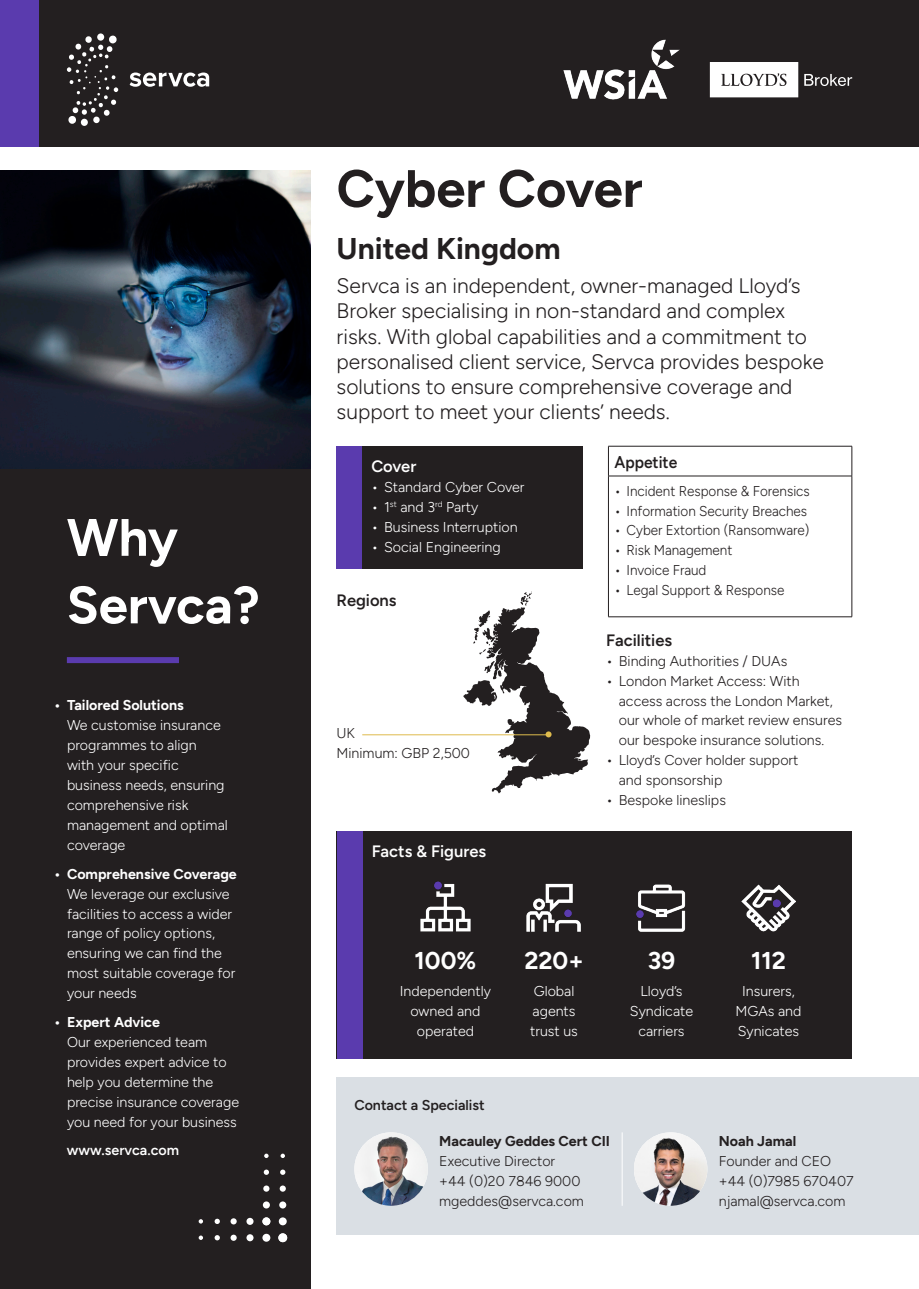
<style>
.page{position:relative;width:919px;height:1289px;background:#fff}
.page>*{position:absolute;margin:0;border:0;box-sizing:border-box;transform-origin:0 0}
.t1{font:700 52.5px "Figtree";color:#231f20}
.t2{font:700 52.5px/67.5px "Figtree";color:#fff}
.t3{font:700 30px "Figtree";color:#231f20}
.t4{font:700 24.3px "Figtree";color:#fff}
.t5{font:300 21px/25.2px "Figtree";color:#231f20}
.t6{font:600 16.5px "Figtree";color:#fff}
.t7{font:600 16.5px "Figtree";color:#231f20}
.t8{font:600 16.5px "Figtree";color:#231f20;scale:.95 1}
.t9{font:300 14.25px/20px "Figtree";color:#fff}
.t10{font:300 14.25px/20px "Figtree";color:#231f20}
.t11{font:300 14.25px "Figtree";color:#231f20;scale:.95 1}
.t12{font:700 14.25px "Figtree";color:#231f20}
.t13{font:600 14.25px "Figtree";color:#231f20}
.t14{font:600 14.25px "Figtree";color:#fff}
.s1{font-weight:700}
</style>
<div class="page">
<div style="left:0;top:424px;width:310px;height:864px;background:#231f20"></div>
<div style="left:67px;top:657px;width:112px;height:6px;background:#5a3bae"></div>
<svg style="left:199px;top:1235px;width:4px;height:4px"></svg>
<svg style="left:214px;top:1235px;width:6px;height:5px"></svg>
<div style="left:230px;top:1234px;width:7px;height:6px;background:#fff;border-radius:50%"></div>
<div style="left:246px;top:1234px;width:7px;height:7px;background:#fff;border-radius:50%"></div>
<div style="left:262px;top:1233px;width:8px;height:8px;background:#fff;border-radius:50%"></div>
<svg style="left:199px;top:1219px;width:4px;height:4px"></svg>
<svg style="left:214px;top:1218px;width:6px;height:5px"></svg>
<div style="left:230px;top:1218px;width:7px;height:6px;background:#fff;border-radius:50%"></div>
<svg style="left:246px;top:1217px;width:7px;height:7px"></svg>
<svg style="left:264px;top:1153px;width:4px;height:4px"></svg>
<svg style="left:264px;top:1169px;width:5px;height:5px"></svg>
<svg style="left:263px;top:1185px;width:6px;height:6px"></svg>
<div style="left:263px;top:1201px;width:7px;height:7px;background:#fff;border-radius:50%"></div>
<div style="left:262px;top:1217px;width:8px;height:8px;background:#fff;border-radius:50%"></div>
<svg style="left:280px;top:1153px;width:5px;height:4px"></svg>
<svg style="left:280px;top:1169px;width:5px;height:5px"></svg>
<svg style="left:280px;top:1185px;width:6px;height:6px"></svg>
<div style="left:279px;top:1201px;width:7px;height:7px;background:#fff;border-radius:50%"></div>
<div style="left:279px;top:1217px;width:8px;height:8px;background:#fff;border-radius:50%"></div>
<div style="left:278px;top:1233px;width:9px;height:9px;background:#fff;border-radius:50%"></div>
<div style="left:0;top:1px;width:918px;height:146px;background:#231f20"></div>
<svg style="left:130px;top:72px;width:79px;height:15px"></svg>
<svg style="left:67px;top:35px;width:51px;height:89px"></svg>
<div style="left:97px;top:33px;width:7px;height:8px;background:#fff;border-radius:50%"></div>
<svg style="left:709px;top:62px;width:89px;height:35px;background:#ecebeb"></svg>
<svg style="left:804px;top:74px;width:48px;height:12px"></svg>
<div style="left:0;top:0;width:38px;height:147px;background:#5a3bae"></div>
<img style="left:0;top:170px;width:310px;height:298px">
<img style="left:563px;top:39px;width:117px;height:61px">
<div style="left:336px;top:446px;width:246px;height:122px;background:#231f20"></div>
<div style="left:336px;top:446px;width:26px;height:122px;background:#5a3bae"></div>
<div style="left:336px;top:1076px;width:582px;height:158px;background:#dadfe4"></div>
<img style="left:354px;top:1132px;width:74px;height:73px;border-radius:37px">
<img style="left:634px;top:1132px;width:73px;height:73px;border-radius:37px">
<hr style="left:621px;top:1132px;width:1px;height:73px;background:#fff">
<hr style="left:608px;top:476px;width:1px;height:140px;background:#231f20">
<hr style="left:851px;top:476px;width:1px;height:140px;background:#231f20">
<hr style="left:608px;top:616px;width:244px;height:1px;background:#231f20">
<hr style="left:608px;top:446px;width:244px;height:1px;background:#231f20">
<hr style="left:608px;top:446px;width:1px;height:30px;background:#231f20">
<hr style="left:851px;top:446px;width:1px;height:30px;background:#231f20">
<hr style="left:608px;top:476px;width:244px;height:1px;background:#231f20">
<svg style="left:463px;top:591px;width:127px;height:202px"></svg>
<hr style="left:362px;top:734px;width:186px;height:1px;background:#debb4d">
<div style="left:337px;top:831px;width:515px;height:227px;background:#231f20"></div>
<div style="left:337px;top:831px;width:25px;height:227px;background:#5a3bae"></div>
<img style="left:741px;top:884px;width:54px;height:48px">
<img style="left:527px;top:883px;width:54px;height:49px">
<img style="left:636px;top:884px;width:50px;height:48px">
<img style="left:420px;top:881px;width:51px;height:51px">
<p class="t2" style="left:67px;top:503px;width:194px">Why<br>Servca?</p>
<p class="t9" style="left:67px;top:695px;width:162px;text-indent:-13px"><span class="s1">• Tailored Solutions<br></span>We customise insurance programmes to align<br>with your specific business needs, ensuring comprehensive risk management and optimal coverage</p>
<p class="t9" style="left:67px;top:863px;width:171px;text-indent:-13px"><span class="s1">• Comprehensive Coverage<br></span>We leverage our exclusive facilities to access a wider range of policy options, ensuring we can find the most suitable coverage for your needs</p>
<p class="t9" style="left:67px;top:1011px;width:173px;text-indent:-13px"><span class="s1">• Expert Advice<br></span>Our experienced team provides expert advice to help you determine the precise insurance coverage you need for your business</p>
<p class="t14" style="left:67px;top:1141px;width:114px">www.servca.com</p>
<p class="t1" style="left:336px;top:157px;width:307px">Cyber Cover</p>
<p class="t3" style="left:336px;top:231px;width:225px">United Kingdom</p>
<p class="t5" style="left:336px;top:273px;width:488px">Servca is an independent, owner-managed Lloyd’s Broker specialising in non-standard and complex risks. With global capabilities and a commitment to personalised client service, Servca provides bespoke solutions to ensure comprehensive coverage and support to meet your clients’ needs.</p>
<p class="t6" style="left:371px;top:456px;width:46px">Cover</p>
<p class="t9" style="left:371px;top:477px;width:155px">• Standard Cyber Cover</p>
<p class="t9" style="left:371px;top:497px;width:108px">• 1<sup>st</sup> and 3<sup>rd</sup> Party</p>
<p class="t9" style="left:371px;top:517px;width:148px">• Business Interruption</p>
<p class="t9" style="left:371px;top:536px;width:131px">• Social Engineering</p>
<p class="t7" style="left:336px;top:590px;width:62px">Regions</p>
<p class="t10" style="left:336px;top:723px;width:20px">UK</p>
<p class="t10" style="left:336px;top:742px;width:135px">Minimum: GBP 2,500</p>
<p class="t6" style="left:371px;top:841px;width:116px">Facts &amp; Figures</p>
<p class="t8" style="left:614px;top:452px;width:68px">Appetite</p>
<p class="t11" style="left:614px;top:482px;width:207px">• Incident Response &amp; Forensics</p>
<p class="t11" style="left:614px;top:502px;width:204px">• Information Security Breaches</p>
<p class="t11" style="left:614px;top:522px;width:207px">• Cyber Extortion (Ransomware)</p>
<p class="t11" style="left:614px;top:542px;width:126px">• Risk Management</p>
<p class="t11" style="left:614px;top:562px;width:98px">• Invoice Fraud</p>
<p class="t11" style="left:614px;top:582px;width:180px">• Legal Support &amp; Response</p>
<p class="t7" style="left:606px;top:630px;width:68px">Facilities</p>
<p class="t10" style="left:606px;top:650px;width:183px">• Binding Authorities / DUAs</p>
<p class="t10" style="left:618px;top:670px;width:225px;text-indent:-13px">• London Market Access: With access across the London Market, our whole of market review ensures our bespoke insurance solutions.</p>
<p class="t10" style="left:618px;top:750px;width:181px;text-indent:-13px">• Lloyd’s Cover holder support and sponsorship</p>
<p class="t10" style="left:606px;top:790px;width:121px">• Bespoke lineslips</p>
<p class="t4" style="left:414px;top:945px;width:63px">100%</p>
<p class="t4" style="left:524px;top:945px;width:61px">220+</p>
<p class="t4" style="left:647px;top:945px;width:29px">39</p>
<p class="t4" style="left:751px;top:945px;width:36px">112</p>
<p class="t9" style="left:400px;top:980px;width:93px">Independently</p>
<p class="t9" style="left:410px;top:1000px;width:71px;text-align:center">owned and operated</p>
<p class="t9" style="left:530px;top:980px;width:49px">Global agents trust us</p>
<p class="t9" style="left:630px;top:980px;width:65px;text-align:center">Lloyd’s<br>Syndicate carriers</p>
<p class="t9" style="left:735px;top:980px;width:67px;text-align:center">Insurers,<br>MGAs and<br>Synicates</p>
<p class="t13" style="left:354px;top:1096px;width:132px">Contact a Specialist</p>
<p class="t12" style="left:439px;top:1132px;width:172px">Macauley Geddes Cert CII</p>
<p class="t10" style="left:439px;top:1150px;width:117px">Executive Director</p>
<p class="t10" style="left:439px;top:1170px;width:143px">+44 (0)20 7846 9000</p>
<p class="t10" style="left:439px;top:1190px;width:146px">mgeddes@servca.com</p>
<p class="t12" style="left:718px;top:1132px;width:79px">Noah Jamal</p>
<p class="t10" style="left:718px;top:1150px;width:114px">Founder and CEO</p>
<p class="t10" style="left:718px;top:1170px;width:136px">+44 (0)7985 670407</p>
<p class="t10" style="left:718px;top:1190px;width:128px">njamal@servca.com</p>
</div>
